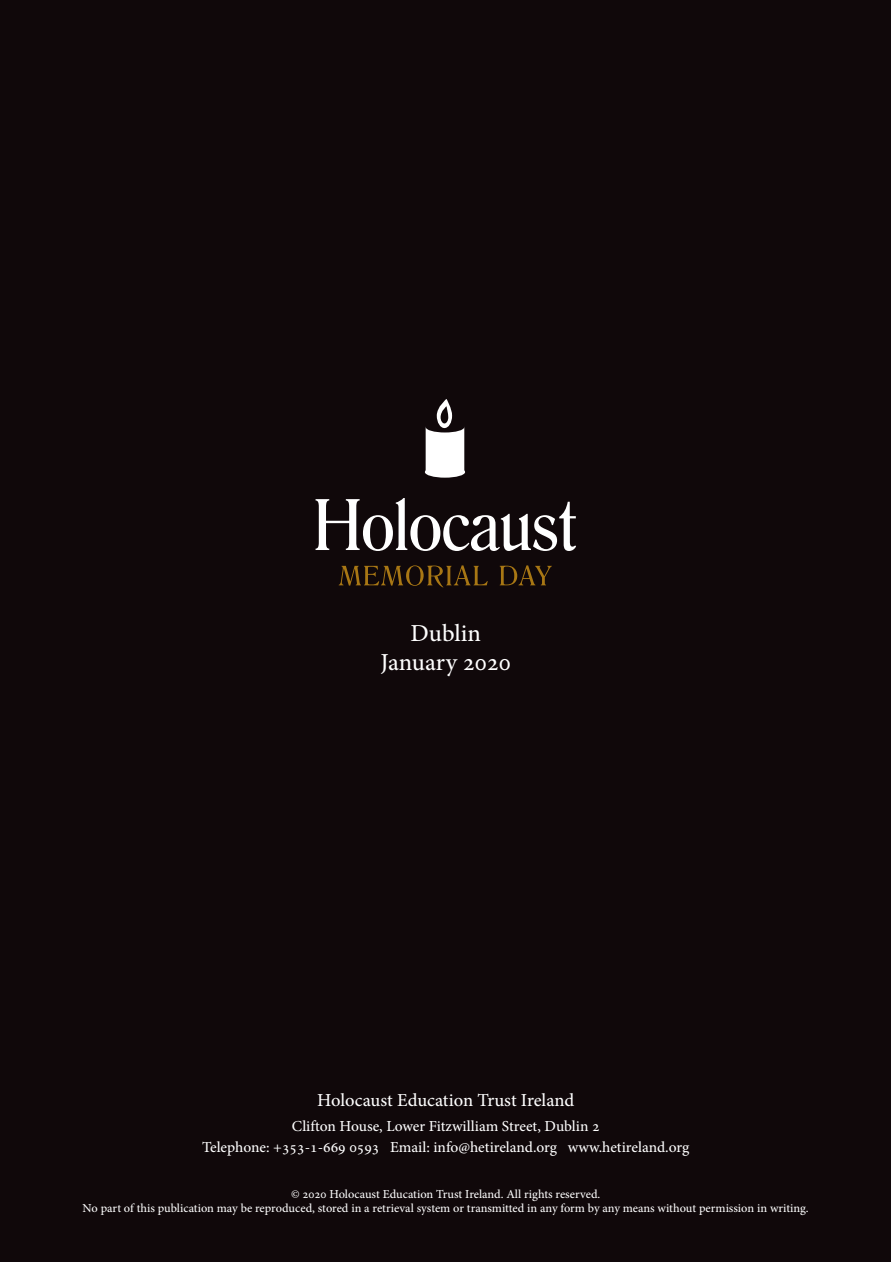
<style>
.page{position:relative;width:891px;height:1262px;background:#fff}
.page>*{position:absolute;margin:0;border:0;box-sizing:border-box;transform-origin:0 0}
.t1{font:24px/28.8px "Adobe Hebrew";color:#fff;text-align:center}
.t2{font:18px "Adobe Hebrew";letter-spacing:-.005em;color:#fff}
.t3{font:15px/21px "Adobe Hebrew";color:#fff;text-align:center}
.t4{font:12px/14.4px "Adobe Hebrew";color:#fff;text-align:center}
</style>
<div class="page">
<div style="left:0;top:0;width:890px;height:1262px;background:#10080a"></div>
<svg style="left:315px;top:498px;width:260px;height:53px"></svg>
<svg style="left:338px;top:565px;width:149px;height:22px"></svg>
<svg style="left:499px;top:565px;width:52px;height:20px"></svg>
<div style="left:424px;top:466px;width:41px;height:12px;background:#fff;border-radius:50%"></div>
<svg style="left:425px;top:399px;width:39px;height:73px"></svg>
<h1 class="t1" style="left:380px;top:621px;width:132px">Dublin<br>January 2020</h1>
<h2 class="t2" style="left:317px;top:1093px;width:258px">Holocaust Education Trust Ireland</h2>
<p class="t3" style="left:202px;top:1117px;width:488px">Clifton House, Lower Fitzwilliam Street, Dublin 2<br>Telephone: +353-1-669 0593 Email: info@hetireland.org www.hetireland.org</p>
<p class="t4" style="left:83px;top:1188px;width:727px">© 2020 Holocaust Education Trust Ireland. All rights reserved.<br>No part of this publication may be reproduced, stored in a retrieval system or transmitted in any form by any means without permission in writing.</p>
</div>
